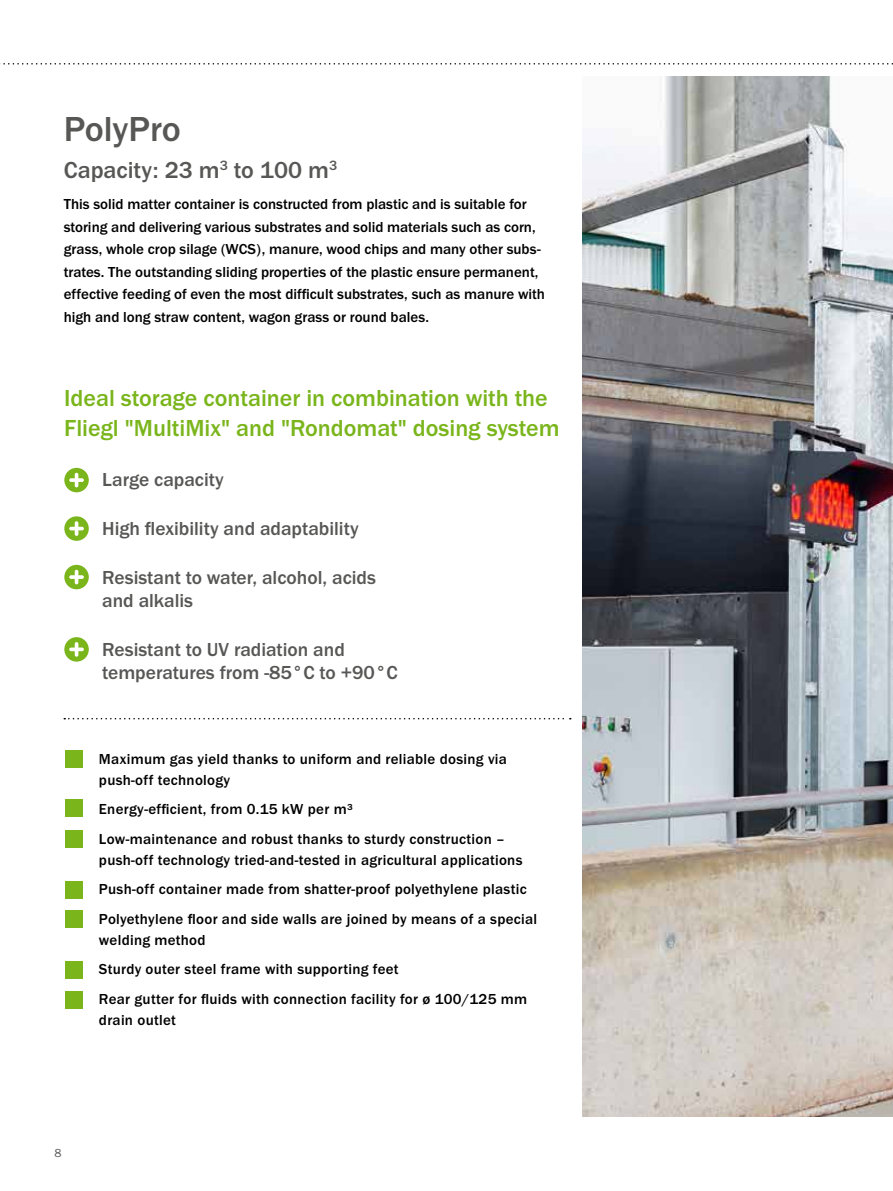
<style>
.page{position:relative;width:893px;height:1191px;background:#fff}
.page>*{position:absolute;margin:0;border:0;box-sizing:border-box;transform-origin:0 0}
.t1{font:500 36px "Franklin Gothic URW";color:#575756}
.t2{font:500 24px/30px "Franklin Gothic URW";color:#7ab51c}
.t3{font:500 24px "Franklin Gothic URW";color:#575756}
.t4{font:500 19.5px/23.4px "Franklin Gothic URW";color:#575756}
.t5{font:500 15px/22.5px "Franklin Gothic URW";letter-spacing:.01em;color:#000}
.t6{font:12px "Franklin Gothic URW Boo";color:#575756}
</style>
<div class="page">
<svg style="left:0;top:63px;width:893px;height:2px"></svg>
<img style="left:582px;top:77px;width:311px;height:1039px">
<svg style="left:63px;top:467px;width:27px;height:26px"></svg>
<div style="left:64px;top:468px;width:25px;height:24px;background:#7ab51c;border-radius:50%"></div>
<svg style="left:69px;top:473px;width:15px;height:14px"></svg>
<svg style="left:63px;top:515px;width:27px;height:27px"></svg>
<div style="left:64px;top:516px;width:25px;height:25px;background:#7ab51c;border-radius:50%"></div>
<svg style="left:69px;top:521px;width:15px;height:15px"></svg>
<svg style="left:63px;top:564px;width:27px;height:26px"></svg>
<div style="left:64px;top:565px;width:25px;height:24px;background:#7ab51c;border-radius:50%"></div>
<svg style="left:69px;top:570px;width:15px;height:14px"></svg>
<svg style="left:63px;top:636px;width:27px;height:26px"></svg>
<div style="left:64px;top:637px;width:25px;height:24px;background:#7ab51c;border-radius:50%"></div>
<svg style="left:69px;top:642px;width:15px;height:14px"></svg>
<div style="left:66px;top:750px;width:17px;height:17px;background:#7ab51c"></div>
<div style="left:66px;top:799px;width:17px;height:17px;background:#7ab51c"></div>
<div style="left:66px;top:831px;width:17px;height:17px;background:#7ab51c"></div>
<div style="left:66px;top:881px;width:17px;height:17px;background:#7ab51c"></div>
<div style="left:66px;top:910px;width:17px;height:17px;background:#7ab51c"></div>
<div style="left:66px;top:961px;width:17px;height:17px;background:#7ab51c"></div>
<div style="left:66px;top:991px;width:17px;height:17px;background:#7ab51c"></div>
<svg style="left:64px;top:718px;width:507px;height:1px"></svg>
<h1 class="t1" style="left:64px;top:107px;width:119px">PolyPro</h1>
<h2 class="t3" style="left:64px;top:155px;width:275px">Capacity: 23 m<sup>3</sup> to 100 m<sup>3</sup></h2>
<p class="t5" style="left:64px;top:193px;width:483px">This solid matter container is constructed from plastic and is suitable for storing and delivering various substrates and solid materials such as corn, grass, whole crop silage (WCS), manure, wood chips and many other subs&shy;trates. The outstanding sliding properties of the plastic ensure permanent, effective feeding of even the most difficult substrates, such as manure with high and long straw content, wagon grass or round bales.</p>
<h2 class="t2" style="left:64px;top:382px;width:497px">Ideal storage container in combination with the<br>Fliegl "MultiMix" and "Rondomat" dosing system</h2>
<h3 class="t4" style="left:102px;top:467px;width:123px">Large capacity</h3>
<h3 class="t4" style="left:102px;top:516px;width:258px">High flexibility and adaptability</h3>
<h3 class="t4" style="left:102px;top:565px;width:275px">Resistant to water, alcohol, acids and alkalis</h3>
<h3 class="t4" style="left:102px;top:637px;width:297px">Resistant to UV radiation and temperatures from -85°C to +90°C</h3>
<p class="t5" style="left:99px;top:748px;width:409px;line-height:21px">Maximum gas yield thanks to uniform and reliable dosing via push-off technology</p>
<p class="t5" style="left:99px;top:794px;width:408px;line-height:29.5px">Energy-efficient, from 0.15 kW per m³<br>Low-maintenance and robust thanks to sturdy construction –</p>
<p class="t5" style="left:99px;top:844px;width:440px;line-height:29.5px">push-off technology tried-and-tested in agricultural applications<br>Push-off container made from shatter-proof polyethylene plastic<br>Polyethylene floor and side walls are joined by means of a special</p>
<p class="t5" style="left:99px;top:924px;width:430px;line-height:29.5px">welding method<br>Sturdy outer steel frame with supporting feet<br>Rear gutter for fluids with connection facility for ø 100/125 mm</p>
<p class="t5" style="left:99px;top:1008px;width:79px">drain outlet</p>
<p class="t6" style="left:55px;top:1145px;width:9px">8</p>
</div>
